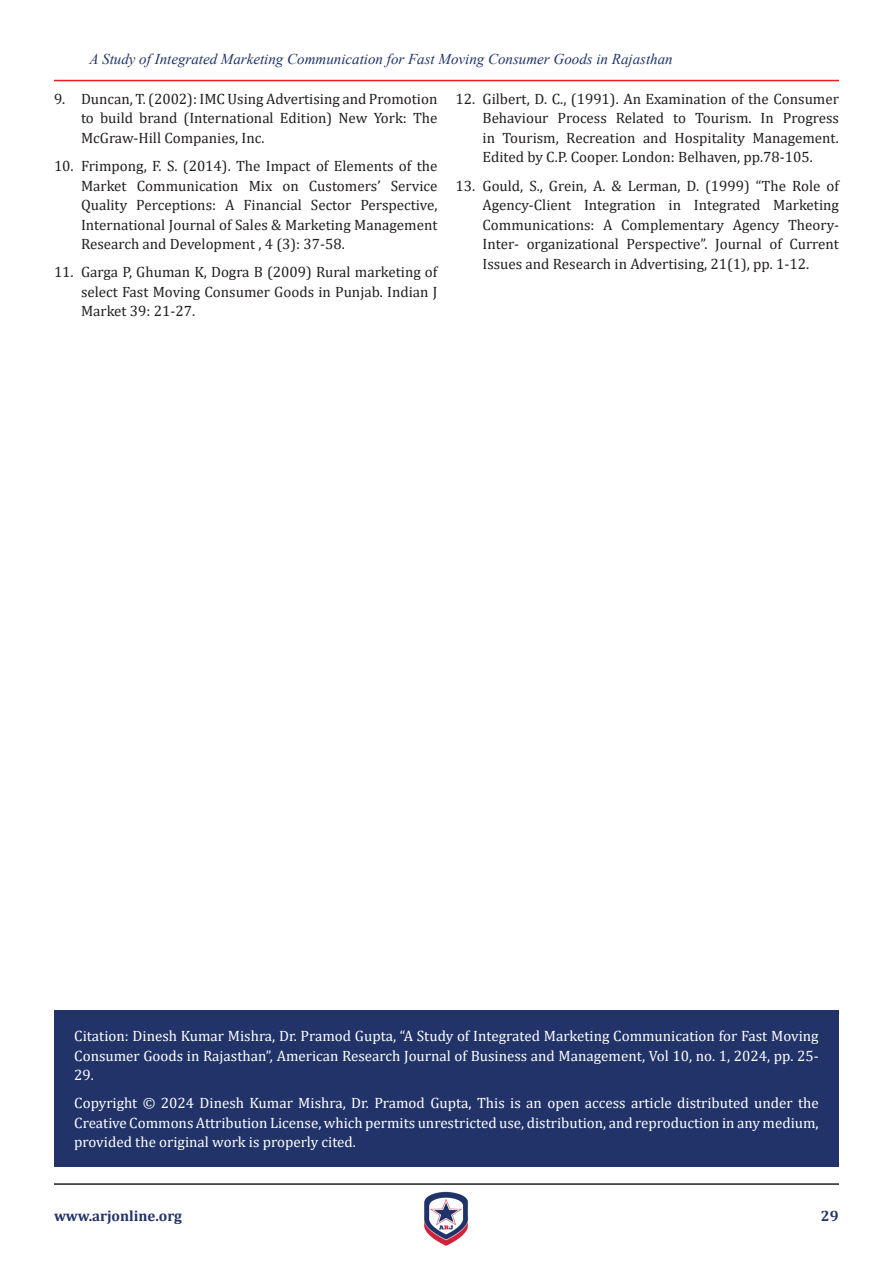
<style>
.page{position:relative;width:893px;height:1263px;background:#fff}
.page>*{position:absolute;margin:0;border:0;box-sizing:border-box;transform-origin:0 0}
.t1{font:15px/19.5px "Cambria";color:#231f20;text-align:justify}
.t2{font:15px/19.5px "Cambria";color:#fff;text-align:justify}
.t3{font:italic 15px "Times New Roman";color:#213368}
.t4{font:700 15px "Cambria";color:#213368}
</style>
<div class="page">
<img style="left:424px;top:1191px;width:45px;height:55px">
<hr style="left:54px;top:1183px;width:785px;height:2px;background:#231f20">
<hr style="left:54px;top:80px;width:785px;height:1px;background:#ed1c24">
<div style="left:54px;top:1010px;width:785px;height:157px;background:#213368"></div>
<p class="t3" style="left:90px;top:49px;width:585px">A Study of Integrated Marketing Communication for Fast Moving Consumer Goods in Rajasthan</p>
<p class="t1" style="left:81px;top:89px;width:358px;text-indent:-27px">9. Duncan, T. (2002): IMC Using Advertising and Promotion to build brand (International Edition) New York: The McGraw-Hill Companies, Inc.</p>
<p class="t1" style="left:81px;top:156px;width:358px;text-indent:-27px">10. Frimpong, F. S. (2014). The Impact of Elements of the Market Communication Mix on Customers’ Service Quality Perceptions: A Financial Sector Perspective, International Journal of Sales &amp; Marketing Management Research and Development , 4 (3): 37-58.</p>
<p class="t1" style="left:81px;top:262px;width:358px;text-indent:-27px">11. Garga P, Ghuman K, Dogra B (2009) Rural marketing of select Fast Moving Consumer Goods in Punjab. Indian J Market 39: 21-27.</p>
<p class="t1" style="left:482px;top:89px;width:358px;text-indent:-27px">12. Gilbert, D. C., (1991). An Examination of the Consumer Behaviour Process Related to Tourism. In Progress in Tourism, Recreation and Hospitality Management.<br>Edited by C.P. Cooper. London: Belhaven, pp.78-105.</p>
<p class="t1" style="left:482px;top:176px;width:358px;text-indent:-27px">13. Gould, S., Grein, A. &amp; Lerman, D. (1999) “The Role of Agency-Client Integration in Integrated Marketing Communications: A Complementary Agency Theory-Inter- organizational Perspective”. Journal of Current Issues and Research in Advertising, 21(1), pp. 1-12.</p>
<p class="t2" style="left:74px;top:1026px;width:746px">Citation: Dinesh Kumar Mishra, Dr. Pramod Gupta, “A Study of Integrated Marketing Communication for Fast Moving Consumer Goods in Rajasthan”, American Research Journal of Business and Management, Vol 10, no. 1, 2024, pp. 25- 29.</p>
<p class="t2" style="left:74px;top:1093px;width:746px">Copyright © 2024 Dinesh Kumar Mishra, Dr. Pramod Gupta, This is an open access article distributed under the Creative Commons Attribution License, which permits unrestricted use, distribution, and reproduction in any medium, provided the original work is properly cited.</p>
<p class="t4" style="left:54px;top:1205px;width:130px">www.arjonline.org</p>
<p class="t4" style="left:821px;top:1205px;width:19px">29</p>
</div>
